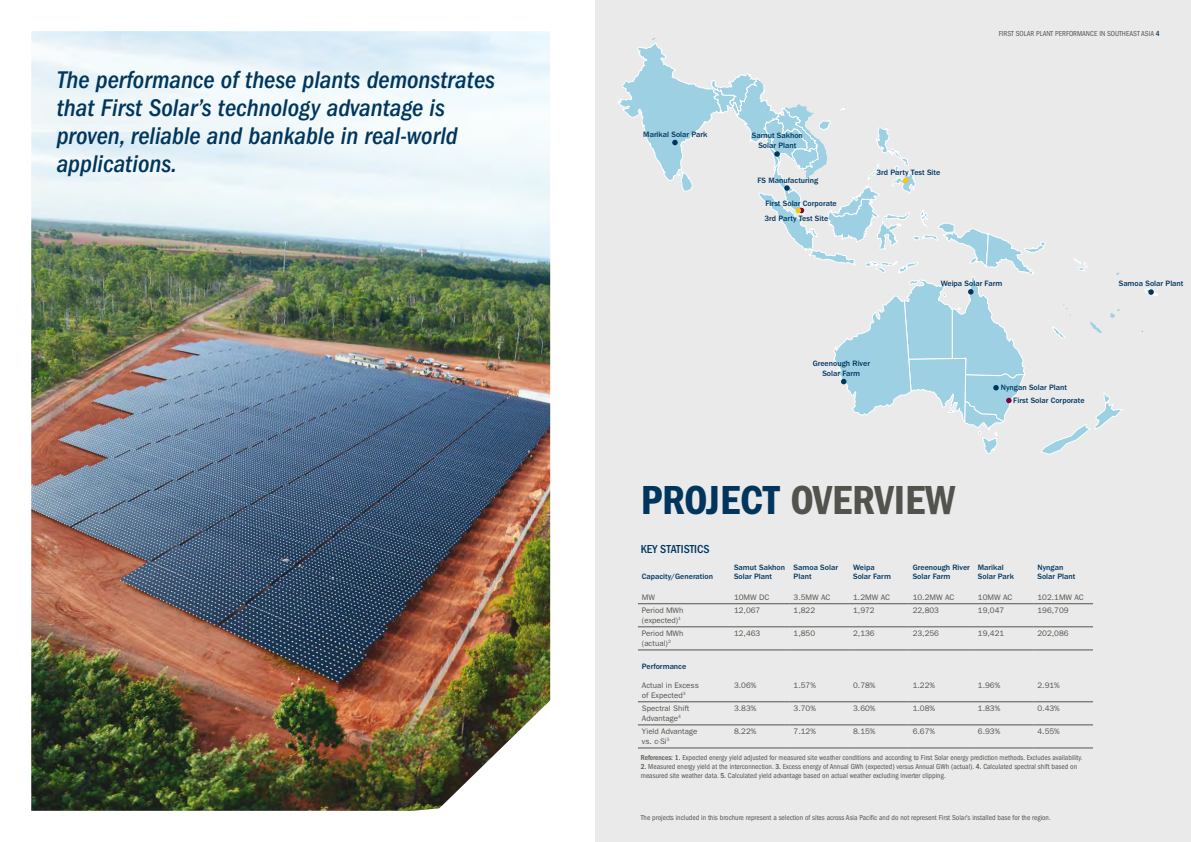
<style>
.page{position:relative;width:1191px;height:842px;background:#fff}
.page>*{position:absolute;margin:0;border:0;box-sizing:border-box;transform-origin:0 0}
.t1{font:42px "ITC Franklin Gothic Std Dm Cd";color:#53534d}
.t2{font:italic 500 condensed 25px/28px "ITC Franklin Gothic Std";color:#00365e}
.t3{font:500 condensed 12px "ITC Franklin Gothic Std";color:#00365e}
.t4{font:500 8px/9.6px "ITC Franklin Gothic Std";color:#00365e}
.t5{font:8px/9.6px "ITC Franklin Gothic Std";color:#53534d}
.t6{font:condensed 7.5px/9px "ITC Franklin Gothic Std";color:#53534d}
.s1{font-weight:500;color:#00365e}
.s2{color:#00365e}
.s3{font-weight:500}
</style>
<div class="page">
<div style="left:595px;top:0;width:596px;height:842px;background:#eaeaeb"></div>
<img style="left:31px;top:31px;width:519px;height:780px">
<hr style="left:638px;top:603px;width:92px;height:1px;background:#53534d">
<hr style="left:730px;top:603px;width:59px;height:1px;background:#53534d">
<hr style="left:789px;top:603px;width:60px;height:1px;background:#53534d">
<hr style="left:849px;top:603px;width:59px;height:1px;background:#53534d">
<hr style="left:908px;top:603px;width:66px;height:1px;background:#53534d">
<hr style="left:974px;top:603px;width:59px;height:1px;background:#53534d">
<hr style="left:1033px;top:603px;width:60px;height:1px;background:#53534d">
<hr style="left:638px;top:627px;width:92px;height:1px;background:#53534d">
<hr style="left:730px;top:627px;width:59px;height:1px;background:#53534d">
<hr style="left:789px;top:627px;width:60px;height:1px;background:#53534d">
<hr style="left:849px;top:627px;width:59px;height:1px;background:#53534d">
<hr style="left:908px;top:627px;width:66px;height:1px;background:#53534d">
<hr style="left:974px;top:627px;width:59px;height:1px;background:#53534d">
<hr style="left:1033px;top:627px;width:60px;height:1px;background:#53534d">
<hr style="left:638px;top:748px;width:92px;height:1px;background:#53534d">
<hr style="left:730px;top:748px;width:59px;height:1px;background:#53534d">
<hr style="left:789px;top:748px;width:60px;height:1px;background:#53534d">
<hr style="left:849px;top:748px;width:59px;height:1px;background:#53534d">
<hr style="left:908px;top:748px;width:66px;height:1px;background:#53534d">
<hr style="left:974px;top:748px;width:59px;height:1px;background:#53534d">
<hr style="left:1033px;top:748px;width:60px;height:1px;background:#53534d">
<hr style="left:638px;top:702px;width:92px;height:1px;background:#53534d">
<hr style="left:730px;top:702px;width:59px;height:1px;background:#53534d">
<hr style="left:789px;top:702px;width:60px;height:1px;background:#53534d">
<hr style="left:849px;top:702px;width:59px;height:1px;background:#53534d">
<hr style="left:908px;top:702px;width:66px;height:1px;background:#53534d">
<hr style="left:974px;top:702px;width:59px;height:1px;background:#53534d">
<hr style="left:1033px;top:702px;width:60px;height:1px;background:#53534d">
<hr style="left:638px;top:725px;width:92px;height:1px;background:#53534d">
<hr style="left:730px;top:725px;width:59px;height:1px;background:#53534d">
<hr style="left:789px;top:725px;width:60px;height:1px;background:#53534d">
<hr style="left:849px;top:725px;width:59px;height:1px;background:#53534d">
<hr style="left:908px;top:725px;width:66px;height:1px;background:#53534d">
<hr style="left:974px;top:725px;width:59px;height:1px;background:#53534d">
<hr style="left:1033px;top:725px;width:60px;height:1px;background:#53534d">
<hr style="left:638px;top:650px;width:92px;height:1px;background:#53534d">
<hr style="left:730px;top:650px;width:59px;height:1px;background:#53534d">
<hr style="left:789px;top:650px;width:60px;height:1px;background:#53534d">
<hr style="left:849px;top:650px;width:59px;height:1px;background:#53534d">
<hr style="left:908px;top:650px;width:66px;height:1px;background:#53534d">
<hr style="left:974px;top:650px;width:59px;height:1px;background:#53534d">
<hr style="left:1033px;top:650px;width:60px;height:1px;background:#53534d">
<svg style="left:1144px;top:288px;width:14px;height:8px"></svg>
<svg style="left:618px;top:38px;width:505px;height:417px"></svg>
<img style="left:433px;top:697px;width:118px;height:114px">
<h2 class="t2" style="left:57px;top:66px;width:440px">The performance of these plants demonstrates that First Solar’s technology advantage is proven, reliable and bankable in real-world applications.</h2>
<p class="t4" style="left:643px;top:130px;width:66px">Marikal Solar Park</p>
<p class="t4" style="left:752px;top:131px;width:53px;text-align:center">Samut Sakhon<br>Solar Plant</p>
<p class="t4" style="left:757px;top:175px;width:62px">FS Manufacturing</p>
<p class="t4" style="left:764px;top:196px;width:74px;line-height:14.8px">First Solar Corporate<br>3rd Party Test Site</p>
<p class="t4" style="left:876px;top:167px;width:65px">3rd Party Test Site</p>
<p class="t6" style="left:998px;top:29px;width:162px">FIRST SOLAR PLANT PERFORMANCE IN SOUTHEAST ASIA <span class="s1">4</span></p>
<p class="t4" style="left:940px;top:279px;width:63px">Weipa Solar Farm</p>
<p class="t4" style="left:1118px;top:278px;width:66px">Samoa Solar Plant</p>
<p class="t4" style="left:812px;top:359px;width:59px;text-align:center">Greenough River<br>Solar Farm</p>
<p class="t4" style="left:1000px;top:383px;width:68px">Nyngan Solar Plant</p>
<p class="t4" style="left:1013px;top:395px;width:73px">First Solar Corporate</p>
<h1 class="t1" style="left:641px;top:476px;width:316px"><span class="s2">PROJECT</span> OVERVIEW</h1>
<h3 class="t3" style="left:641px;top:542px;width:70px">KEY STATISTICS</h3>
<p class="t4" style="left:642px;top:572px;width:73px">Capacity/Generation</p>
<p class="t4" style="left:734px;top:562px;width:53px">Samut Sakhon<br>Solar Plant</p>
<p class="t4" style="left:793px;top:562px;width:46px">Samoa Solar<br>Plant</p>
<p class="t4" style="left:853px;top:562px;width:39px">Weipa<br>Solar Farm</p>
<p class="t4" style="left:912px;top:562px;width:59px">Greenough River<br>Solar Farm</p>
<p class="t4" style="left:978px;top:562px;width:38px">Marikal<br>Solar Park</p>
<p class="t4" style="left:1037px;top:562px;width:40px">Nyngan<br>Solar Plant</p>
<p class="t5" style="left:642px;top:592px;width:15px">MW</p>
<p class="t5" style="left:734px;top:592px;width:37px">10MW DC</p>
<p class="t5" style="left:793px;top:592px;width:38px">3.5MW AC</p>
<p class="t5" style="left:853px;top:592px;width:38px">1.2MW AC</p>
<p class="t5" style="left:912px;top:592px;width:43px">10.2MW AC</p>
<p class="t5" style="left:978px;top:592px;width:36px">10MW AC</p>
<p class="t5" style="left:1037px;top:592px;width:48px">102.1MW AC</p>
<p class="t5" style="left:642px;top:606px;width:43px">Period MWh (expected)<sup>1</sup></p>
<p class="t5" style="left:734px;top:606px;width:28px">12,067</p>
<p class="t5" style="left:793px;top:606px;width:23px">1,822</p>
<p class="t5" style="left:853px;top:606px;width:23px">1,972</p>
<p class="t5" style="left:912px;top:606px;width:28px">22,803</p>
<p class="t5" style="left:978px;top:606px;width:28px">19,047</p>
<p class="t5" style="left:1037px;top:606px;width:33px">196,709</p>
<p class="t5" style="left:642px;top:629px;width:43px">Period MWh (actual)<sup>2</sup></p>
<p class="t5" style="left:734px;top:629px;width:28px">12,463</p>
<p class="t5" style="left:793px;top:629px;width:23px">1,850</p>
<p class="t5" style="left:853px;top:629px;width:23px">2,136</p>
<p class="t5" style="left:912px;top:629px;width:28px">23,256</p>
<p class="t5" style="left:978px;top:629px;width:28px">19,421</p>
<p class="t5" style="left:1037px;top:629px;width:33px">202,086</p>
<p class="t4" style="left:642px;top:662px;width:46px">Performance</p>
<p class="t5" style="left:642px;top:681px;width:58px">Actual in Excess of Expected<sup>3</sup></p>
<p class="t5" style="left:734px;top:681px;width:24px">3.06%</p>
<p class="t5" style="left:793px;top:681px;width:24px">1.57%</p>
<p class="t5" style="left:853px;top:681px;width:24px">0.78%</p>
<p class="t5" style="left:912px;top:681px;width:24px">1.22%</p>
<p class="t5" style="left:978px;top:681px;width:24px">1.96%</p>
<p class="t5" style="left:1037px;top:681px;width:24px">2.91%</p>
<p class="t5" style="left:642px;top:704px;width:49px">Spectral Shift<br>Advantage<sup>4</sup></p>
<p class="t5" style="left:734px;top:704px;width:24px">3.83%</p>
<p class="t5" style="left:793px;top:704px;width:24px">3.70%</p>
<p class="t5" style="left:853px;top:704px;width:24px">3.60%</p>
<p class="t5" style="left:912px;top:704px;width:24px">1.08%</p>
<p class="t5" style="left:978px;top:704px;width:24px">1.83%</p>
<p class="t5" style="left:1037px;top:704px;width:24px">0.43%</p>
<p class="t5" style="left:642px;top:727px;width:57px">Yield Advantage vs. c-Si<sup>5</sup></p>
<p class="t5" style="left:734px;top:727px;width:24px">8.22%</p>
<p class="t5" style="left:793px;top:727px;width:24px">7.12%</p>
<p class="t5" style="left:853px;top:727px;width:24px">8.15%</p>
<p class="t5" style="left:912px;top:727px;width:24px">6.67%</p>
<p class="t5" style="left:978px;top:727px;width:24px">6.93%</p>
<p class="t5" style="left:1037px;top:727px;width:24px">4.55%</p>
<p class="t6" style="left:641px;top:753px;width:443px"><span class="s3">References: 1.</span> Expected energy yield adjusted for measured site weather conditions and according to First Solar energy prediction methods. Excludes availability.</p>
<p class="t6" style="left:641px;top:762px;width:438px"><span class="s3">2.</span> Measured energy yield at the interconnection. <span class="s3">3.</span> Excess energy of Annual GWh (expected) versus Annual GWh (actual). <span class="s3">4.</span> Calculated spectral shift based on measured site weather data. <span class="s3">5.</span> Calculated yield advantage based on actual weather excluding inverter clipping.</p>
<p class="t6" style="left:641px;top:812px;width:411px">The projects included in this brochure represent a selection of sites across Asia Pacific and do not represent First Solar’s installed base for the region.</p>
</div>
